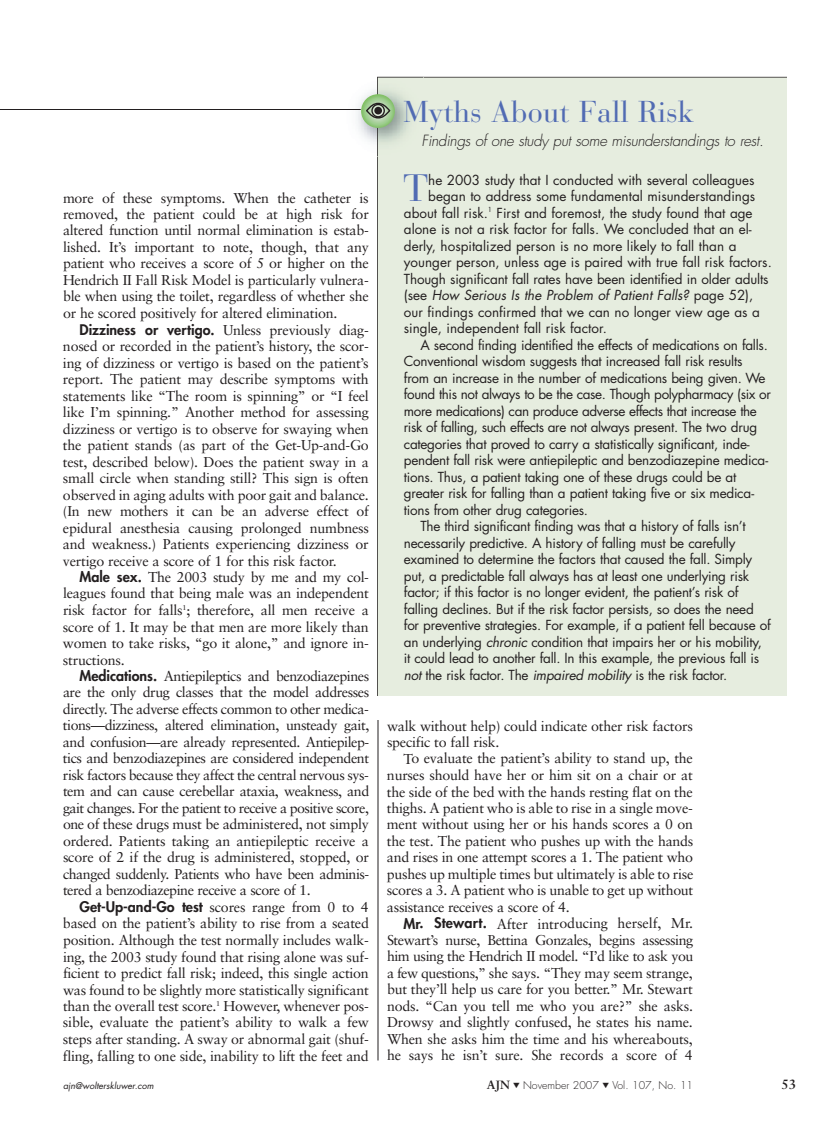
<style>
.page{position:relative;width:837px;height:1134px;background:#fff}
.page>*{position:absolute;margin:0;border:0;box-sizing:border-box;transform-origin:0 0}
.t1{font:37.8px "Bauer Bodoni";color:#516bb3}
.t2{font:30px "Bauer Bodoni";color:#516bb3}
.t3{font:italic 300 15px "Futura";letter-spacing:-.02em;color:#231f20}
.t4{font:14.25px/16.5px "Sabon";letter-spacing:-.015em;color:#231f20;text-align:justify}
.t5{font:13.5px "Futura";letter-spacing:-.02em;color:#231f20}
.t6{font:13.5px "Futura";color:#231f20}
.t7{font:italic 13.5px "Futura";color:#231f20}
.t8{font:700 13.5px "Sabon";color:#231f20}
.t9{font:300 10.5px "Futura";color:#231f20}
.t10{font:italic 9px "Futura";color:#231f20}
.s1{font-family:"Futura";font-weight:800}
.s2{font-style:normal}
.s3{font-style:italic}
.s4{font-family:"Sabon";font-weight:700;font-size:12px}
</style>
<div class="page">
<hr style="left:378px;top:720px;width:1px;height:340px;background:#231f20">
<div style="left:377px;top:77px;width:410px;height:618px;background:#e6eddf"></div>
<img style="left:357px;top:90px;width:20px;height:54px">
<img style="left:377px;top:77px;width:46px;height:79px">
<svg style="left:361px;top:94px;width:34px;height:34px"></svg>
<svg style="left:366px;top:103px;width:24px;height:16px"></svg>
<hr style="left:0;top:109px;width:361px;height:1px;background:#231f20">
<p class="t4" style="left:63px;top:190px;width:307px">more of these symptoms. When the catheter is removed, the patient could be at high risk for altered function until normal elimination is estab&shy;lished. It’s important to note, though, that any patient who receives a score of 5 or higher on the Hendrich II Fall Risk Model is particularly vulnera&shy;ble when using the toilet, regardless of whether she or he scored positively for altered elimination.</p>
<p class="t4" style="left:63px;top:322px;width:307px;text-indent:17px"><span class="s1">Dizziness or vertigo.</span> Unless previously diag&shy;nosed or recorded in the patient’s history, the scor&shy;ing of dizziness or vertigo is based on the patient’s report. The patient may describe symptoms with statements like “The room is spinning” or “I feel like I’m spinning.” Another method for assessing dizziness or vertigo is to observe for swaying when the patient stands (as part of the Get-Up-and-Go test, described below). Does the patient sway in a small circle when standing still? This sign is often observed in aging adults with poor gait and balance. (In new mothers it can be an adverse effect of epidural anesthesia causing prolonged numbness and weakness.) Patients experiencing dizziness or vertigo receive a score of 1 for this risk factor.</p>
<p class="t4" style="left:63px;top:570px;width:308px;text-indent:17px"><span class="s1">Male sex.</span> The 2003 study by me and my col&shy;leagues found that being male was an independent risk factor for falls<sup>1</sup>; therefore, all men receive a score of 1. It may be that men are more likely than women to take risks, “go it alone,” and ignore in&shy;structions.</p>
<p class="t4" style="left:63px;top:669px;width:308px;text-indent:17px"><span class="s1">Medications.</span> Antiepileptics and benzodiazepines are the only drug classes that the model addresses directly. The adverse effects common to other medica&shy;tions—dizziness, altered elimination, unsteady gait, and confusion—are already represented. Antiepilep&shy;tics and benzodiazepines are considered independent risk factors because they affect the central nervous sys&shy;tem and can cause cerebellar ataxia, weakness, and gait changes. For the patient to receive a positive score, one of these drugs must be administered, not simply ordered. Patients taking an antiepileptic receive a score of 2 if the drug is administered, stopped, or changed suddenly. Patients who have been adminis&shy;tered a benzodiazepine receive a score of 1.</p>
<p class="t4" style="left:63px;top:900px;width:308px;text-indent:17px"><span class="s1">Get-Up-and-Go test</span> scores range from 0 to 4 based on the patient’s ability to rise from a seated position. Although the test normally includes walk&shy;ing, the 2003 study found that rising alone was suf&shy;ficient to predict fall risk; indeed, this single action was found to be slightly more statistically significant than the overall test score.<sup>1</sup> However, whenever pos&shy;sible, evaluate the patient’s ability to walk a few steps after standing. A sway or abnormal gait (shuf&shy;fling, falling to one side, inability to lift the feet and</p>
<h2 class="t2" style="left:404px;top:101px;width:292px">Myths About Fall Risk</h2>
<p class="t3" style="left:422px;top:134px;width:344px">Findings of one study put some misunderstandings to rest.</p>
<h1 class="t1" style="left:403px;top:174px;width:27px">T</h1>
<p class="t6" style="left:428px;top:173px;width:328px">he 2003 study that I conducted with several colleagues</p>
<p class="t6" style="left:428px;top:190px;width:329px">began to address some fundamental misunderstandings</p>
<p class="t6" style="left:404px;top:206px;width:350px">about fall risk.<sup>1</sup> First and foremost, the study found that age</p>
<p class="t6" style="left:404px;top:223px;width:349px">alone is not a risk factor for falls. We concluded that an el-</p>
<p class="t6" style="left:404px;top:239px;width:334px">derly, hospitalized person is no more likely to fall than a</p>
<p class="t6" style="left:404px;top:256px;width:369px">younger person, unless age is paired with true fall risk factors.</p>
<p class="t5" style="left:404px;top:272px;width:366px">Though significant fall rates have been identified in older adults</p>
<p class="t7" style="left:404px;top:289px;width:351px"><span class="s2">(see</span> How Serious Is the Problem of Patient Falls? <span class="s2">page 52),</span></p>
<p class="t6" style="left:404px;top:305px;width:358px">our findings confirmed that we can no longer view age as a</p>
<p class="t6" style="left:404px;top:322px;width:204px">single, independent fall risk factor.</p>
<p class="t5" style="left:420px;top:338px;width:349px">A second finding identified the effects of medications on falls.</p>
<p class="t5" style="left:404px;top:355px;width:340px">Conventional wisdom suggests that increased fall risk results</p>
<p class="t5" style="left:404px;top:371px;width:363px">from an increase in the number of medications being given. We</p>
<p class="t5" style="left:404px;top:388px;width:369px">found this not always to be the case. Though polypharmacy (six or</p>
<p class="t5" style="left:404px;top:404px;width:354px">more medications) can produce adverse effects that increase the</p>
<p class="t5" style="left:404px;top:421px;width:355px">risk of falling, such effects are not always present. The two drug</p>
<p class="t5" style="left:404px;top:437px;width:347px">categories that proved to carry a statistically significant, inde-</p>
<p class="t5" style="left:404px;top:454px;width:366px">pendent fall risk were antiepileptic and benzodiazepine medica-</p>
<p class="t5" style="left:404px;top:470px;width:334px">tions. Thus, a patient taking one of these drugs could be at</p>
<p class="t5" style="left:404px;top:487px;width:352px">greater risk for falling than a patient taking five or six medica-</p>
<p class="t5" style="left:404px;top:503px;width:186px">tions from other drug categories.</p>
<p class="t5" style="left:420px;top:520px;width:327px">The third significant finding was that a history of falls isn’t</p>
<p class="t5" style="left:404px;top:536px;width:333px">necessarily predictive. A history of falling must be carefully</p>
<p class="t5" style="left:404px;top:553px;width:350px">examined to determine the factors that caused the fall. Simply</p>
<p class="t5" style="left:404px;top:569px;width:347px">put, a predictable fall always has at least one underlying risk</p>
<p class="t5" style="left:404px;top:586px;width:336px">factor; if this factor is no longer evident, the patient’s risk of</p>
<p class="t5" style="left:404px;top:602px;width:351px">falling declines. But if the risk factor persists, so does the need</p>
<p class="t5" style="left:404px;top:619px;width:368px">for preventive strategies. For example, if a patient fell because of</p>
<p class="t5" style="left:404px;top:635px;width:360px">an underlying <span class="s3">chronic</span> condition that impairs her or his mobility,</p>
<p class="t5" style="left:404px;top:652px;width:357px">it could lead to another fall. In this example, the previous fall is</p>
<p class="t5" style="left:404px;top:668px;width:325px"><span class="s3">not</span> the risk factor. The <span class="s3">impaired mobility</span> is the risk factor.</p>
<p class="t4" style="left:387px;top:718px;width:307px">walk without help) could indicate other risk factors specific to fall risk.</p>
<p class="t4" style="left:387px;top:751px;width:308px;text-indent:17px">To evaluate the patient’s ability to stand up, the nurses should have her or him sit on a chair or at the side of the bed with the hands resting flat on the thighs. A patient who is able to rise in a single move&shy;ment without using her or his hands scores a 0 on the test. The patient who pushes up with the hands and rises in one attempt scores a 1. The patient who pushes up multiple times but ultimately is able to rise scores a 3. A patient who is unable to get up without assistance receives a score of 4.</p>
<p class="t4" style="left:387px;top:916px;width:308px;text-indent:16px"><span class="s1">Mr. Stewart.</span> After introducing herself, Mr.<br>Stewart’s nurse, Bettina Gonzales, begins assessing him using the Hendrich II model. “I’d like to ask you a few questions,” she says. “They may seem strange, but they’ll help us care for you better.” Mr. Stewart nods. “Can you tell me who you are?” she asks.<br>Drowsy and slightly confused, he states his name.<br>When she asks him the time and his whereabouts, he says he isn’t sure. She records a score of 4</p>
<p class="t10" style="left:63px;top:1082px;width:92px">ajn@wolterskluwer.com</p>
<p class="t9" style="left:487px;top:1080px;width:208px"><span class="s4">AJN</span> ▼ November 2007 ▼ Vol. 107, No. 11</p>
<p class="t8" style="left:781px;top:1079px;width:17px">53</p>
</div>
